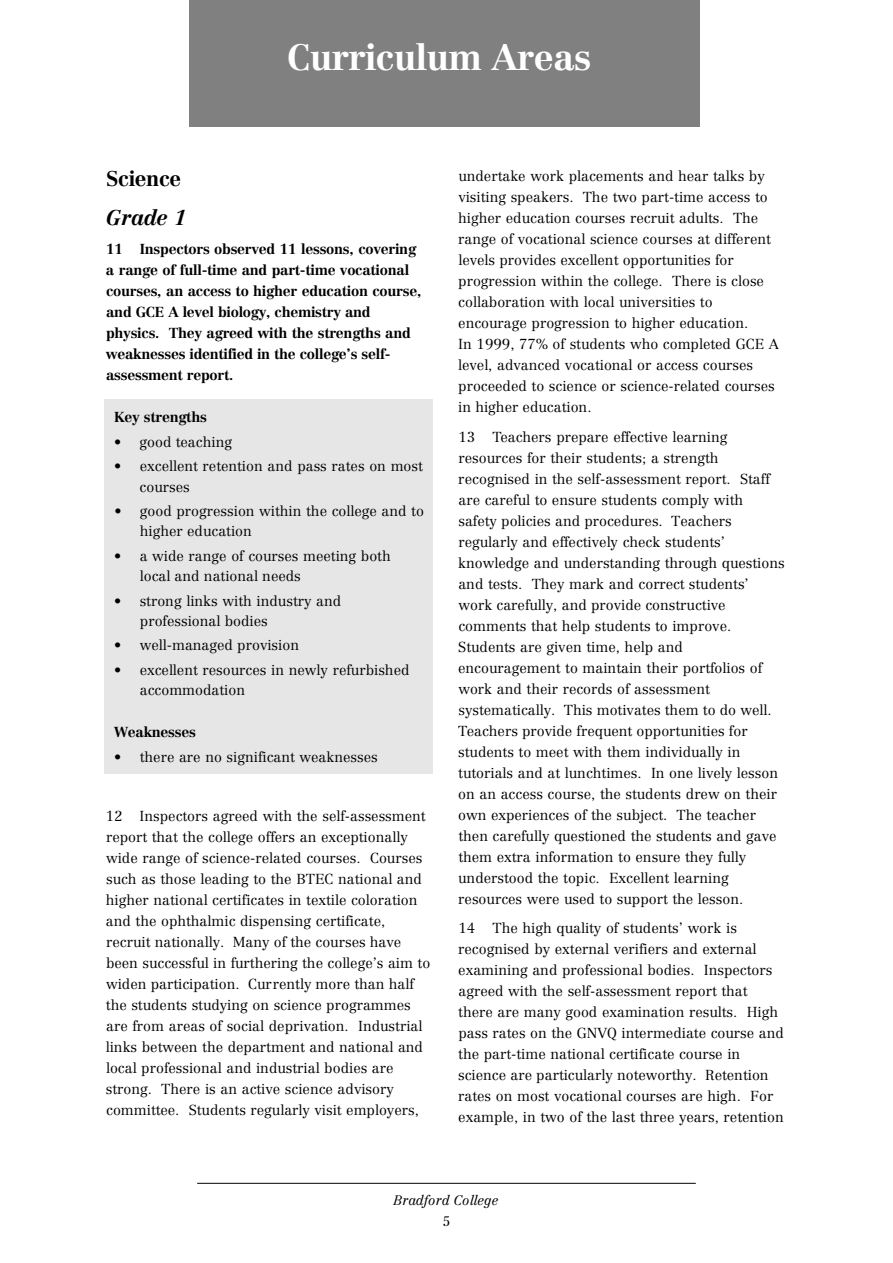
<style>
.page{position:relative;width:893px;height:1263px;background:#fff}
.page>*{position:absolute;margin:0;border:0;box-sizing:border-box;transform-origin:0 0}
.t1{font:700 36px "Centennial";color:#fff}
.t2{font:700 21px "Centennial";color:#000}
.t3{font:italic 700 21px "Centennial";color:#000}
.t4{font:300 14.25px/21px "Centennial";color:#000}
.t5{font:700 14.25px/21px "Centennial";color:#000}
.t6{font:italic 300 13.5px "Centennial";color:#000}
.t7{font:300 13.5px "Centennial";color:#000}
</style>
<div class="page">
<div style="left:104px;top:399px;width:328px;height:375px;background:#e6e6e6"></div>
<hr style="left:197px;top:1183px;width:498px;height:1px;background:#000">
<div style="left:189px;top:0;width:510px;height:126px;background:#808080"></div>
<h1 class="t1" style="left:287px;top:43px;width:305px">Curriculum Areas</h1>
<h2 class="t2" style="left:106px;top:170px;width:76px">Science</h2>
<h2 class="t3" style="left:106px;top:209px;width:82px">Grade 1</h2>
<p class="t5" style="left:106px;top:239px;width:317px">11 Inspectors observed 11 lessons, covering a range of full-time and part-time vocational courses, an access to higher education course, and GCE A level biology, chemistry and physics. They agreed with the strengths and weaknesses identified in the college’s self&shy;assessment report.</p>
<p class="t5" style="left:114px;top:408px;width:94px">Key strengths</p>
<p class="t4" style="left:114px;top:432px;width:119px">• good teaching</p>
<p class="t4" style="left:140px;top:457px;width:285px;line-height:20.2px;text-indent:-25px">• excellent retention and pass rates on most courses</p>
<p class="t4" style="left:140px;top:502px;width:285px;line-height:20.2px;text-indent:-26px">• good progression within the college and to higher education</p>
<p class="t4" style="left:140px;top:547px;width:252px;line-height:20.2px;text-indent:-26px">• a wide range of courses meeting both local and national needs</p>
<p class="t4" style="left:140px;top:592px;width:203px;line-height:20.2px;text-indent:-26px">• strong links with industry and professional bodies</p>
<p class="t4" style="left:114px;top:636px;width:186px">• well-managed provision</p>
<p class="t4" style="left:140px;top:661px;width:271px;line-height:20.2px;text-indent:-26px">• excellent resources in newly refurbished accommodation</p>
<p class="t5" style="left:114px;top:723px;width:83px">Weaknesses</p>
<p class="t4" style="left:114px;top:747px;width:265px">• there are no significant weaknesses</p>
<p class="t4" style="left:106px;top:806px;width:326px">12 Inspectors agreed with the self-assessment report that the college offers an exceptionally wide range of science-related courses. Courses such as those leading to the BTEC national and higher national certificates in textile coloration and the ophthalmic dispensing certificate, recruit nationally. Many of the courses have been successful in furthering the college’s aim to widen participation. Currently more than half the students studying on science programmes are from areas of social deprivation. Industrial links between the department and national and local professional and industrial bodies are strong. There is an active science advisory committee. Students regularly visit employers,</p>
<p class="t4" style="left:458px;top:167px;width:322px">undertake work placements and hear talks by visiting speakers. The two part-time access to higher education courses recruit adults. The range of vocational science courses at different levels provides excellent opportunities for progression within the college. There is close collaboration with local universities to encourage progression to higher education.<br>In 1999, 77% of students who completed GCE A level, advanced vocational or access courses proceeded to science or science-related courses in higher education.</p>
<p class="t4" style="left:458px;top:427px;width:328px">13 Teachers prepare effective learning resources for their students; a strength recognised in the self-assessment report. Staff are careful to ensure students comply with safety policies and procedures. Teachers regularly and effectively check students’ knowledge and understanding through questions and tests. They mark and correct students’ work carefully, and provide constructive comments that help students to improve.<br>Students are given time, help and encouragement to maintain their portfolios of work and their records of assessment systematically. This motivates them to do well.<br>Teachers provide frequent opportunities for students to meet with them individually in tutorials and at lunchtimes. In one lively lesson on an access course, the students drew on their own experiences of the subject. The teacher then carefully questioned the students and gave them extra information to ensure they fully understood the topic. Excellent learning resources were used to support the lesson.</p>
<p class="t4" style="left:458px;top:919px;width:327px">14 The high quality of students’ work is recognised by external verifiers and external examining and professional bodies. Inspectors agreed with the self-assessment report that there are many good examination results. High pass rates on the GNVQ intermediate course and the part-time national certificate course in science are particularly noteworthy. Retention rates on most vocational courses are high. For example, in two of the last three years, retention</p>
<p class="t6" style="left:393px;top:1194px;width:107px">Bradford College</p>
<p class="t7" style="left:442px;top:1215px;width:9px">5</p>
</div>
